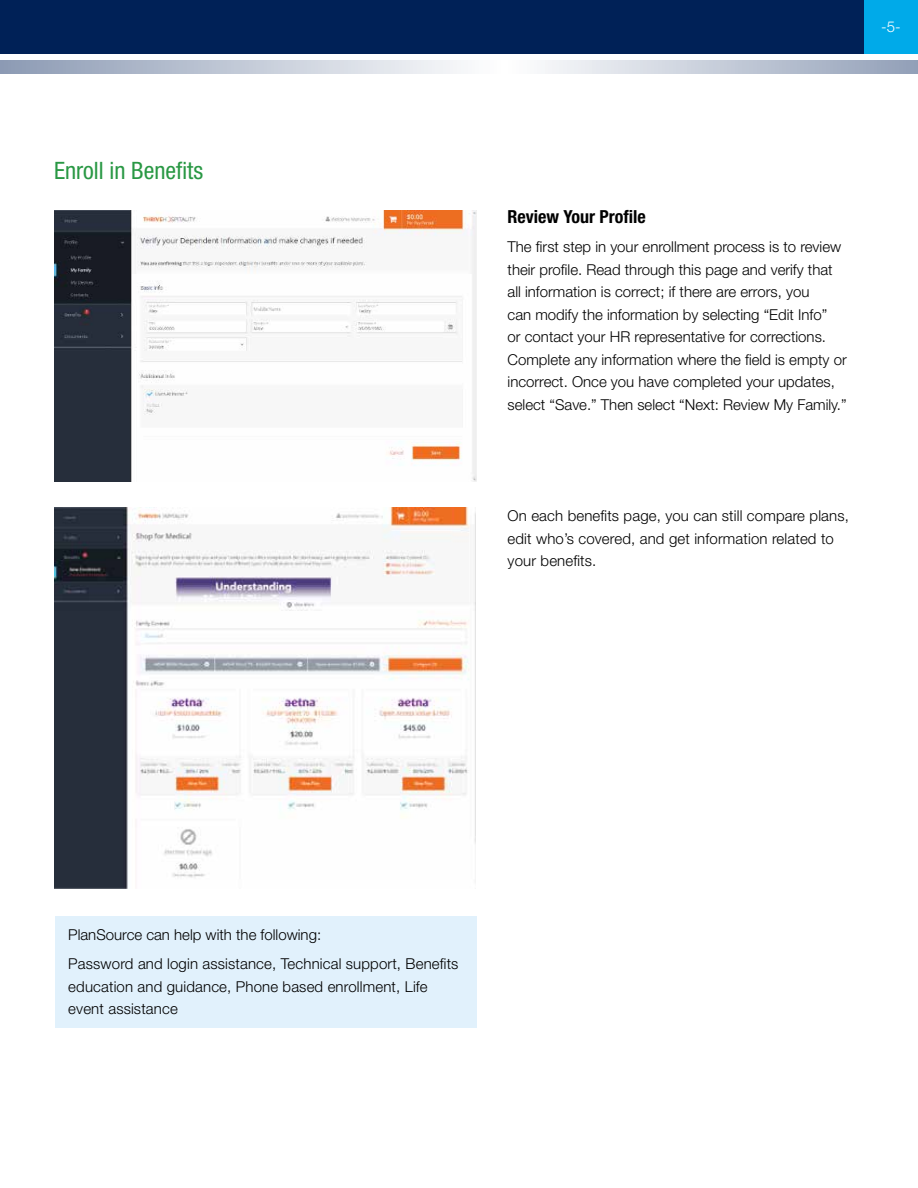
<style>
.page{position:relative;width:918px;height:1188px;background:#fff}
.page>*{position:absolute;margin:0;border:0;box-sizing:border-box;transform-origin:0 0}
.t1{font:condensed 24px "Helvetica Neue LT Std";color:#299844}
.t2{font:700 condensed 18px "Helvetica Neue LT Std";color:#000}
.t3{font:300 15px/22.5px "Helvetica Neue LT Std";color:#000}
.t4{font:300 15px "Helvetica Neue LT Std";color:#fff}
</style>
<div class="page">
<div style="left:0;top:0;width:918px;height:54px;background:#002157"></div>
<div style="left:864px;top:0;width:54px;height:54px;background:#00aae9"></div>
<svg style="left:0;top:61px;width:918px;height:13px;background:#c6cdda"></svg>
<img style="left:54px;top:210px;width:422px;height:271px">
<img style="left:55px;top:508px;width:421px;height:380px">
<div style="left:55px;top:916px;width:421px;height:112px;background:#e1f1fc"></div>
<h1 class="t1" style="left:54px;top:157px;width:151px">Enroll in Benefits</h1>
<p class="t4" style="left:881px;top:18px;width:21px">-5-</p>
<p class="t2" style="left:508px;top:206px;width:140px">Review Your Profile</p>
<p class="t3" style="left:508px;top:236px;width:341px">The first step in your enrollment process is to review their profile. Read through this page and verify that all information is correct; if there are errors, you<br>can modify the information by selecting “Edit Info”<br>or contact your HR representative for corrections.<br>Complete any information where the field is empty or incorrect. Once you have completed your updates, select “Save.” Then select “Next: Review My Family.”</p>
<p class="t3" style="left:508px;top:504px;width:343px">On each benefits page, you can still compare plans, edit who’s covered, and get information related to your benefits.</p>
<p class="t3" style="left:68px;top:920px;width:392px;line-height:29.2px">PlanSource can help with the following:<br>Password and login assistance, Technical support, Benefits</p>
<p class="t3" style="left:68px;top:975px;width:361px">education and guidance, Phone based enrollment, Life event assistance</p>
</div>
